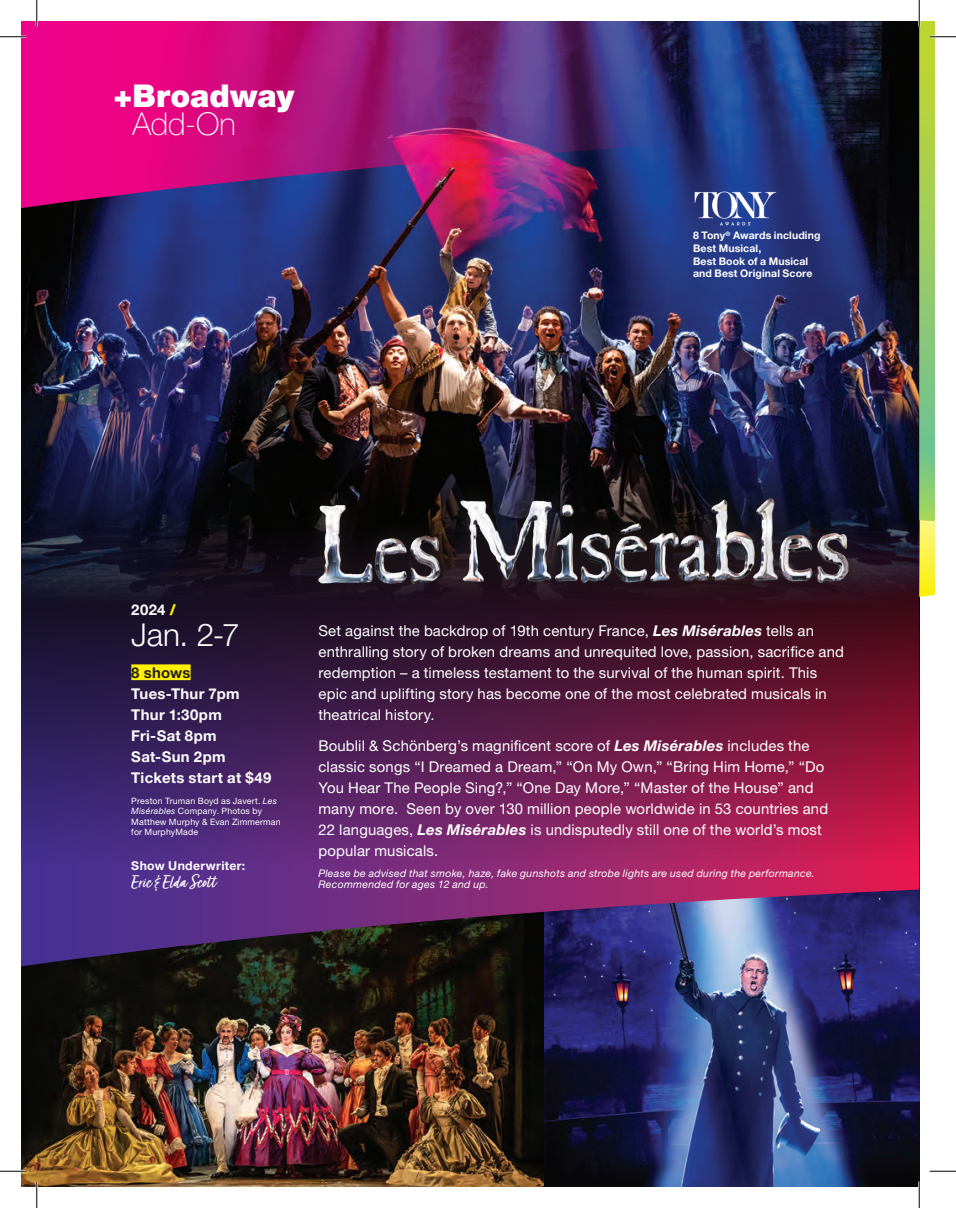
<style>
.page{position:relative;width:956px;height:1208px;background:#fff}
.page>*{position:absolute;margin:0;border:0;box-sizing:border-box;transform-origin:0 0}
.t1{font:900 31.5px "Helvetica Neue LT Pro";color:#fff}
.t2{font:300 31.5px "Helvetica Neue LT Pro";color:#fff}
.t3{font:100 31.5px "Helvetica Neue LT Pro";color:#fff}
.t4{font:20.12px "Turbinado Pro";color:#fff}
.t5{font:14.88px/21px "Helvetica Neue LT Pro";letter-spacing:.01em;color:#fff}
.t6{font:700 14.88px/21px "Helvetica Neue LT Pro";letter-spacing:.025em;color:#fff}
.t7{font:700 14.88px "Helvetica Neue LT Pro";letter-spacing:.015em;color:#231f20}
.t8{font:700 12.25px "Helvetica Neue LT Pro";letter-spacing:.03em;color:#fff}
.t9{font:italic 10.5px/10.5px "Helvetica Neue LT Pro";letter-spacing:.025em;color:#fff}
.t10{font:700 10.5px/12.6px "Helvetica Neue LT Pro";letter-spacing:.01em;color:#fff}
.t11{font:8.75px/10.5px "Helvetica Neue LT Pro";letter-spacing:.02em;color:#fff}
.s1{font-weight:800;color:#fff101}
.s2{font-style:italic}
.s3{font-weight:700;font-style:italic}
</style>
<div class="page">
<img style="left:21px;top:208px;width:897px;height:300px">
<img style="left:21px;top:966px;width:523px;height:220px">
<img style="left:544px;top:966px;width:375px;height:220px">
<img style="left:21px;top:21px;width:897px;height:187px">
<img style="left:21px;top:508px;width:898px;height:458px">
<div style="left:131px;top:664px;width:60px;height:16px;background:#fff101"></div>
<img style="left:295px;top:476px;width:578px;height:128px">
<img style="left:692px;top:189px;width:86px;height:41px">
<hr style="left:0;top:36px;width:26px;height:2px;background:#fff">
<hr style="left:0;top:1170px;width:26px;height:2px;background:#fff">
<hr style="left:36px;top:0;width:2px;height:26px;background:#fff">
<hr style="left:36px;top:1181px;width:2px;height:27px;background:#fff">
<svg style="left:0;top:36px;width:26px;height:1px"></svg>
<svg style="left:0;top:1170px;width:26px;height:1px"></svg>
<svg style="left:929px;top:1170px;width:27px;height:1px"></svg>
<svg style="left:36px;top:0;width:1px;height:26px"></svg>
<svg style="left:36px;top:1181px;width:1px;height:27px"></svg>
<svg style="left:918px;top:0;width:38px;height:597px"></svg>
<svg style="left:918px;top:1181px;width:1px;height:27px"></svg>
<h1 class="t1" style="left:113px;top:76px;width:182px">+Broadway</h1>
<h1 class="t3" style="left:132px;top:105px;width:105px">Add-On</h1>
<p class="t10" style="left:693px;top:229px;width:129px">8 Tony<sup>®</sup> Awards including<br>Best Musical,<br>Best Book of a Musical and Best Original Score</p>
<p class="t6" style="left:131px;top:598px;width:46px">2024 <span class="s1">/</span></p>
<h1 class="t2" style="left:131px;top:615px;width:110px">Jan. 2-7</h1>
<p class="t7" style="left:131px;top:663px;width:61px">8 shows</p>
<p class="t6" style="left:131px;top:682px;width:141px">Tues-Thur 7pm<br>Thur 1:30pm<br>Fri-Sat 8pm<br>Sat-Sun 2pm<br>Tickets start at $49</p>
<p class="t11" style="left:131px;top:795px;width:151px">Preston Truman Boyd as Javert. <span class="s2">Les<br>Misérables</span> Company. Photos by<br>Matthew Murphy &amp; Evan Zimmerman for MurphyMade</p>
<p class="t8" style="left:131px;top:858px;width:115px">Show Underwriter:</p>
<h2 class="t4" style="left:131px;top:871px;width:86px">Eric &amp; Elda Scott</h2>
<p class="t5" style="left:318px;top:619px;width:527px">Set against the backdrop of 19th century France, <span class="s3">Les Misérables</span> tells an enthralling story of broken dreams and unrequited love, passion, sacrifice and redemption – a timeless testament to the survival of the human spirit. This epic and uplifting story has become one of the most celebrated musicals in theatrical history.</p>
<p class="t5" style="left:318px;top:735px;width:511px">Boublil &amp; Schönberg’s magnificent score of <span class="s3">Les Misérables</span> includes the classic songs “I Dreamed a Dream,” “On My Own,” “Bring Him Home,” “Do You Hear The People Sing?,” “One Day More,” “Master of the House” and many more. Seen by over 130 million people worldwide in 53 countries and 22 languages, <span class="s3">Les Misérables</span> is undisputedly still one of the world’s most popular musicals.</p>
<p class="t9" style="left:318px;top:868px;width:498px">Please be advised that smoke, haze, fake gunshots and strobe lights are used during the performance.<br>Recommended for ages 12 and up.</p>
</div>
